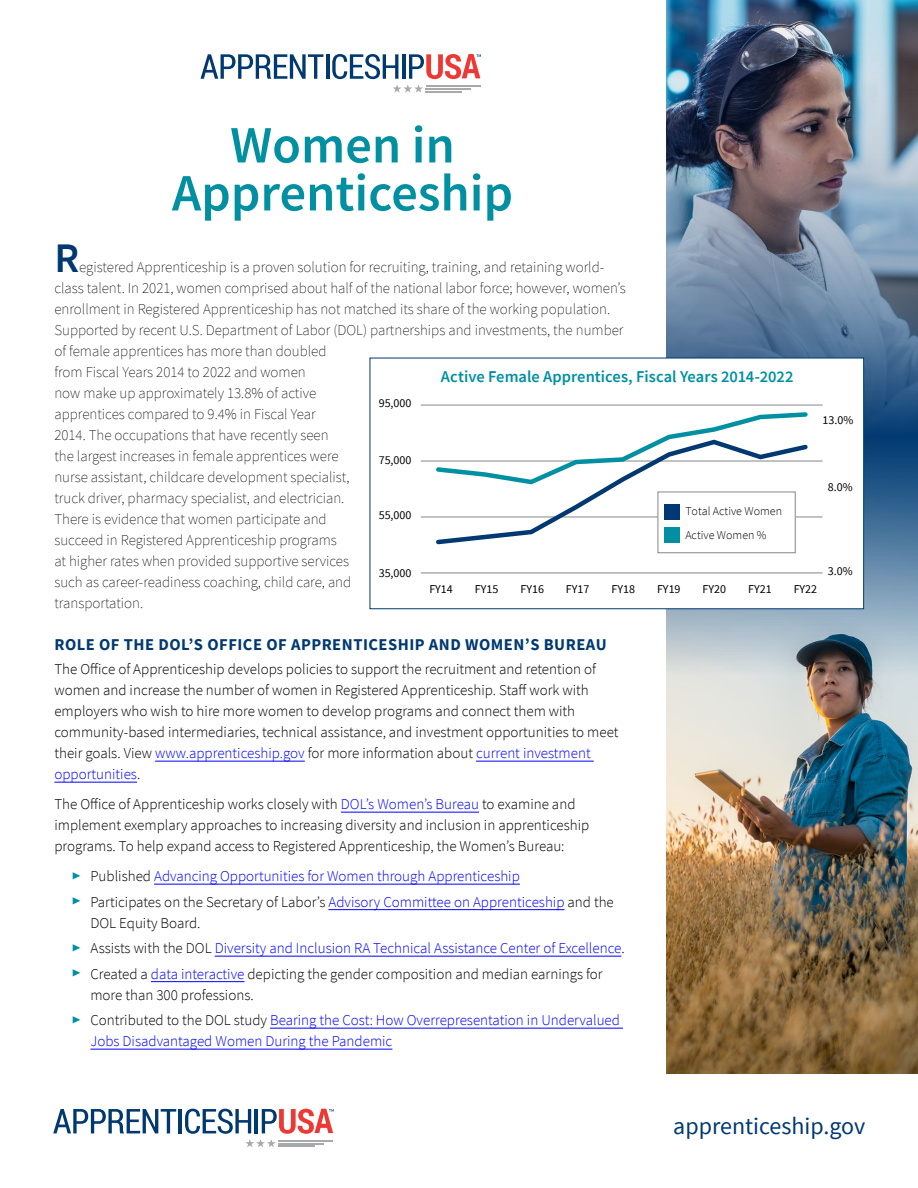
<style>
.page{position:relative;width:918px;height:1188px;background:#fff}
.page>*{position:absolute;margin:0;border:0;box-sizing:border-box;transform-origin:0 0}
.t1{font:600 52.5px/48px "Source Sans Pro";color:#0090a1;text-align:center}
.t2{font:600 42px "Source Sans Pro";color:#003971}
.t3{font:24px "Source Sans Pro";color:#003971}
.t4{font:700 16.5px "Source Sans Pro";letter-spacing:.03em;color:#003971}
.t5{font:600 16.5px "Source Sans Pro";color:#0090a1}
.t6{font:200 15px/21px "Source Sans Pro";color:#000}
.t7{font:300 15px/21px "Source Sans Pro";color:#000}
.t8{font:300 15px/25.5px "Source Sans Pro";color:#0000fe}
.t9{font:12px "Source Sans Pro";color:#000}
.t10{font:300 12px/24px "Source Sans Pro";color:#000}
.s1{color:#0000fe}
.s2{font-size:9px;color:#0090a1}
.s3{color:#000}
</style>
<div class="page">
<img style="left:666px;top:0;width:252px;height:1074px">
<hr style="left:155px;top:761px;width:150px;height:1px;background:#0000fe">
<hr style="left:476px;top:761px;width:118px;height:1px;background:#0000fe">
<hr style="left:54px;top:782px;width:83px;height:1px;background:#0000fe">
<hr style="left:341px;top:812px;width:138px;height:1px;background:#0000fe">
<hr style="left:154px;top:884px;width:366px;height:1px;background:#0000fe">
<hr style="left:328px;top:909px;width:237px;height:1px;background:#0000fe">
<hr style="left:215px;top:956px;width:406px;height:1px;background:#0000fe">
<hr style="left:151px;top:981px;width:93px;height:1px;background:#0000fe">
<hr style="left:270px;top:1028px;width:353px;height:1px;background:#0000fe">
<hr style="left:90px;top:1049px;width:302px;height:1px;background:#0000fe">
<svg style="left:201px;top:54px;width:122px;height:25px"></svg>
<hr style="left:326px;top:54px;width:3px;height:25px;background:#003971">
<svg style="left:332px;top:54px;width:149px;height:39px"></svg>
<svg style="left:53px;top:1109px;width:123px;height:24px"></svg>
<hr style="left:179px;top:1109px;width:3px;height:24px;background:#003971">
<svg style="left:185px;top:1109px;width:149px;height:38px"></svg>
<div style="left:370px;top:358px;width:494px;height:251px;background:#fff"></div>
<hr style="left:421px;top:405px;width:402px;height:1px;background:#888787">
<hr style="left:421px;top:461px;width:402px;height:1px;background:#888787">
<hr style="left:421px;top:517px;width:402px;height:1px;background:#888787">
<hr style="left:421px;top:573px;width:402px;height:1px;background:#888787">
<svg style="left:433px;top:412px;width:378px;height:135px"></svg>
<div style="left:658px;top:492px;width:137px;height:61px;background:#fff"></div>
<div style="left:658px;top:492px;width:138px;height:61px;border:1px solid #888787"></div>
<div style="left:664px;top:528px;width:16px;height:15px;background:#0090a2"></div>
<div style="left:664px;top:504px;width:15px;height:15px;background:#003971"></div>
<h1 class="t1" style="left:172px;top:121px;width:343px">Women in<br>Apprenticeship</h1>
<h2 class="t2" style="left:54px;top:231px;width:26px">R</h2>
<p class="t6" style="left:54px;top:257px;width:573px;text-indent:25px">egistered Apprenticeship is a proven solution for recruiting, training, and retaining world&shy;class talent. In 2021, women comprised about half of the national labor force; however, women’s enrollment in Registered Apprenticeship has not matched its share of the working population.<br>Supported by recent U.S. Department of Labor (DOL) partnerships and investments, the number of female apprentices has more than doubled<br>from Fiscal Years 2014 to 2022 and women<br>now make up approximately 13.8% of active<br>apprentices compared to 9.4% in Fiscal Year<br>2014. The occupations that have recently seen<br>the largest increases in female apprentices were<br>nurse assistant, childcare development specialist,<br>truck driver, pharmacy specialist, and electrician.<br>There is evidence that women participate and<br>succeed in Registered Apprenticeship programs<br>at higher rates when provided supportive services<br>such as career-readiness coaching, child care, and<br>transportation.</p>
<p class="t4" style="left:54px;top:633px;width:554px">ROLE OF THE DOL’S OFFICE OF APPRENTICESHIP AND WOMEN’S BUREAU</p>
<p class="t7" style="left:54px;top:659px;width:566px">The Office of Apprenticeship develops policies to support the recruitment and retention of women and increase the number of women in Registered Apprenticeship. Staff work with employers who wish to hire more women to develop programs and connect them with community-based intermediaries, technical assistance, and investment opportunities to meet their goals. View <span class="s1">www.apprenticeship.gov</span> for more information about <span class="s1">current investment opportunities</span>.</p>
<p class="t7" style="left:54px;top:794px;width:536px">The Office of Apprenticeship works closely with <span class="s1">DOL’s Women’s Bureau</span> to examine and implement exemplary approaches to increasing diversity and inclusion in apprenticeship programs. To help expand access to Registered Apprenticeship, the Women’s Bureau:</p>
<p class="t8" style="left:72px;top:863px;width:543px"><span class="s2">▶</span> <span class="s3">Published</span> Advancing Opportunities for Women through Apprenticeship<br><span class="s2">▶</span> <span class="s3">Participates on the Secretary of Labor’s</span> Advisory Committee on Apprenticeship <span class="s3">and the</span></p>
<p class="t7" style="left:72px;top:910px;width:554px;line-height:25.5px;text-indent:18px">DOL Equity Board.<br><span class="s2">▶</span> Assists with the DOL <span class="s1">Diversity and Inclusion RA Technical Assistance Center of Excellence</span>. <span class="s2">▶</span> Created a <span class="s1">data interactive</span> depicting the gender composition and median earnings for</p>
<p class="t8" style="left:72px;top:982px;width:549px;text-indent:18px"><span class="s3">more than 300 professions.<br></span><span class="s2">▶</span> <span class="s3">Contributed to the DOL study</span> Bearing the Cost: How Overrepresentation in Undervalued</p>
<p class="t8" style="left:90px;top:1028px;width:303px">Jobs Disadvantaged Women During the Pandemic</p>
<p class="t5" style="left:441px;top:366px;width:354px">Active Female Apprentices, Fiscal Years 2014-2022</p>
<p class="t9" style="left:379px;top:395px;width:34px">95,000</p>
<p class="t9" style="left:823px;top:412px;width:32px">13.0%</p>
<p class="t9" style="left:379px;top:452px;width:34px">75,000</p>
<p class="t9" style="left:828px;top:480px;width:26px">8.0%</p>
<p class="t10" style="left:685px;top:499px;width:98px">Total Active Women<br>Active Women %</p>
<p class="t9" style="left:379px;top:508px;width:34px">55,000</p>
<p class="t9" style="left:828px;top:563px;width:26px">3.0%</p>
<p class="t9" style="left:379px;top:565px;width:34px">35,000</p>
<p class="t9" style="left:475px;top:581px;width:25px">FY15</p>
<p class="t9" style="left:520px;top:581px;width:25px">FY16</p>
<p class="t9" style="left:566px;top:581px;width:25px">FY17</p>
<p class="t9" style="left:612px;top:581px;width:25px">FY18</p>
<p class="t9" style="left:657px;top:581px;width:25px">FY19</p>
<p class="t9" style="left:703px;top:581px;width:25px">FY20</p>
<p class="t9" style="left:748px;top:581px;width:25px">FY21</p>
<p class="t9" style="left:794px;top:581px;width:25px">FY22</p>
<p class="t9" style="left:429px;top:581px;width:25px">FY14</p>
<h3 class="t3" style="left:673px;top:1111px;width:194px">apprenticeship.gov</h3>
</div>
